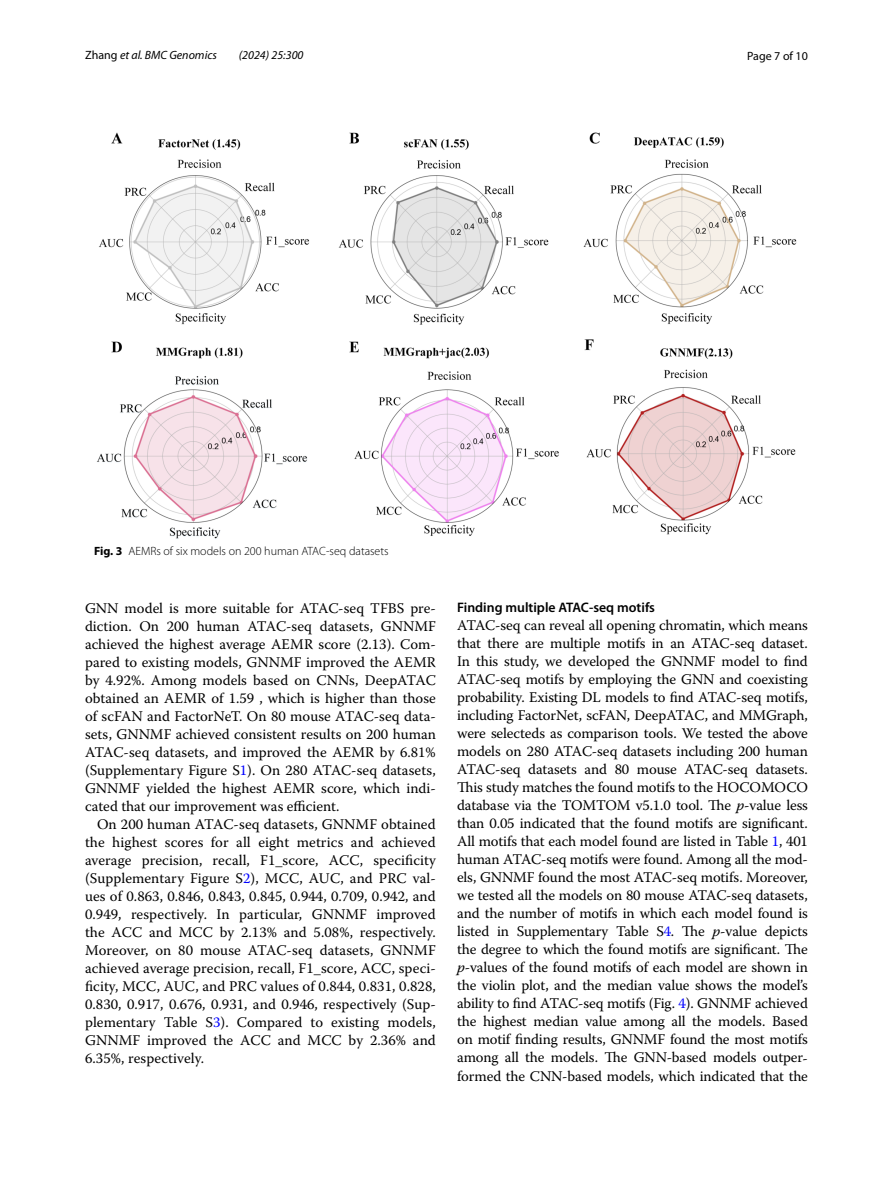
<style>
.page{position:relative;width:893px;height:1187px;background:#fff}
.page>*{position:absolute;margin:0;border:0;box-sizing:border-box;transform-origin:0 0}
.t1{font:14.7px/18px "Warnock Pro";color:#000;text-align:justify}
.t2{font:600 13.8px "Myriad Pro";color:#000}
.t3{font:300 12px "Myriad Pro";color:#000}
.t4{font:italic 12px "Myriad Pro";color:#000}
.t5{font:12px "Myriad Pro";color:#000}
.s1{font-style:normal}
.s2{font-weight:700}
.s3{color:#00f}
.s4{font-style:italic}
</style>
<div class="page">
<img style="left:97px;top:133px;width:700px;height:406px">
<p class="t4" style="left:85px;top:48px;width:133px"><span class="s1">Zhang</span> et al. BMC Genomics</p>
<p class="t4" style="left:239px;top:48px;width:66px">(2024) 25:300</p>
<p class="t5" style="left:747px;top:48px;width:62px">Page 7 of 10</p>
<p class="t3" style="left:94px;top:544px;width:296px"><span class="s2">Fig. 3</span> AEMRs of six models on 200 human ATAC-seq datasets</p>
<p class="t1" style="left:85px;top:598px;width:352px">GNN model is more suitable for ATAC-seq TFBS pre&shy;diction. On 200 human ATAC-seq datasets, GNNMF achieved the highest average AEMR score (2.13). Com&shy;pared to existing models, GNNMF improved the AEMR by 4.92%. Among models based on CNNs, DeepATAC obtained an AEMR of 1.59 , which is higher than those of scFAN and FactorNeT. On 80 mouse ATAC-seq data&shy;sets, GNNMF achieved consistent results on 200 human ATAC-seq datasets, and improved the AEMR by 6.81% (Supplementary Figure S<span class="s3">1</span>). On 280 ATAC-seq datasets, GNNMF yielded the highest AEMR score, which indi&shy;cated that our improvement was efficient.</p>
<p class="t1" style="left:85px;top:814px;width:352px;text-indent:12px">On 200 human ATAC-seq datasets, GNNMF obtained the highest scores for all eight metrics and achieved average precision, recall, F1_score, ACC, specificity (Supplementary Figure S<span class="s3">2</span>), MCC, AUC, and PRC val&shy;ues of 0.863, 0.846, 0.843, 0.845, 0.944, 0.709, 0.942, and 0.949, respectively. In particular, GNNMF improved the ACC and MCC by 2.13% and 5.08%, respectively.<br>Moreover, on 80 mouse ATAC-seq datasets, GNNMF achieved average precision, recall, F1_score, ACC, speci&shy;ficity, MCC, AUC, and PRC values of 0.844, 0.831, 0.828, 0.830, 0.917, 0.676, 0.931, and 0.946, respectively (Sup&shy;plementary Table S<span class="s3">3</span>). Compared to existing models, GNNMF improved the ACC and MCC by 2.36% and 6.35%, respectively.</p>
<p class="t2" style="left:457px;top:599px;width:199px">Finding multiple ATAC‑seq motifs</p>
<p class="t1" style="left:457px;top:616px;width:352px">ATAC-seq can reveal all opening chromatin, which means that there are multiple motifs in an ATAC-seq dataset.<br>In this study, we developed the GNNMF model to find ATAC-seq motifs by employing the GNN and coexisting probability. Existing DL models to find ATAC-seq motifs, including FactorNet, scFAN, DeepATAC, and MMGraph, were selecteds as comparison tools. We tested the above models on 280 ATAC-seq datasets including 200 human ATAC-seq datasets and 80 mouse ATAC-seq datasets.<br>This study matches the found motifs to the HOCOMOCO database via the TOMTOM v5.1.0 tool. The <span class="s4">p</span>-value less than 0.05 indicated that the found motifs are significant.<br>All motifs that each model found are listed in Table <span class="s3">1</span>, 401 human ATAC-seq motifs were found. Among all the mod&shy;els, GNNMF found the most ATAC-seq motifs. Moreover, we tested all the models on 80 mouse ATAC-seq datasets, and the number of motifs in which each model found is listed in Supplementary Table S<span class="s3">4</span>. The <span class="s4">p</span>-value depicts the degree to which the found motifs are significant. The <span class="s4">p</span>-values of the found motifs of each model are shown in the violin plot, and the median value shows the model’s ability to find ATAC-seq motifs (Fig. <span class="s3">4</span>). GNNMF achieved the highest median value among all the models. Based on motif finding results, GNNMF found the most motifs among all the models. The GNN-based models outper&shy;formed the CNN-based models, which indicated that the</p>
</div>
